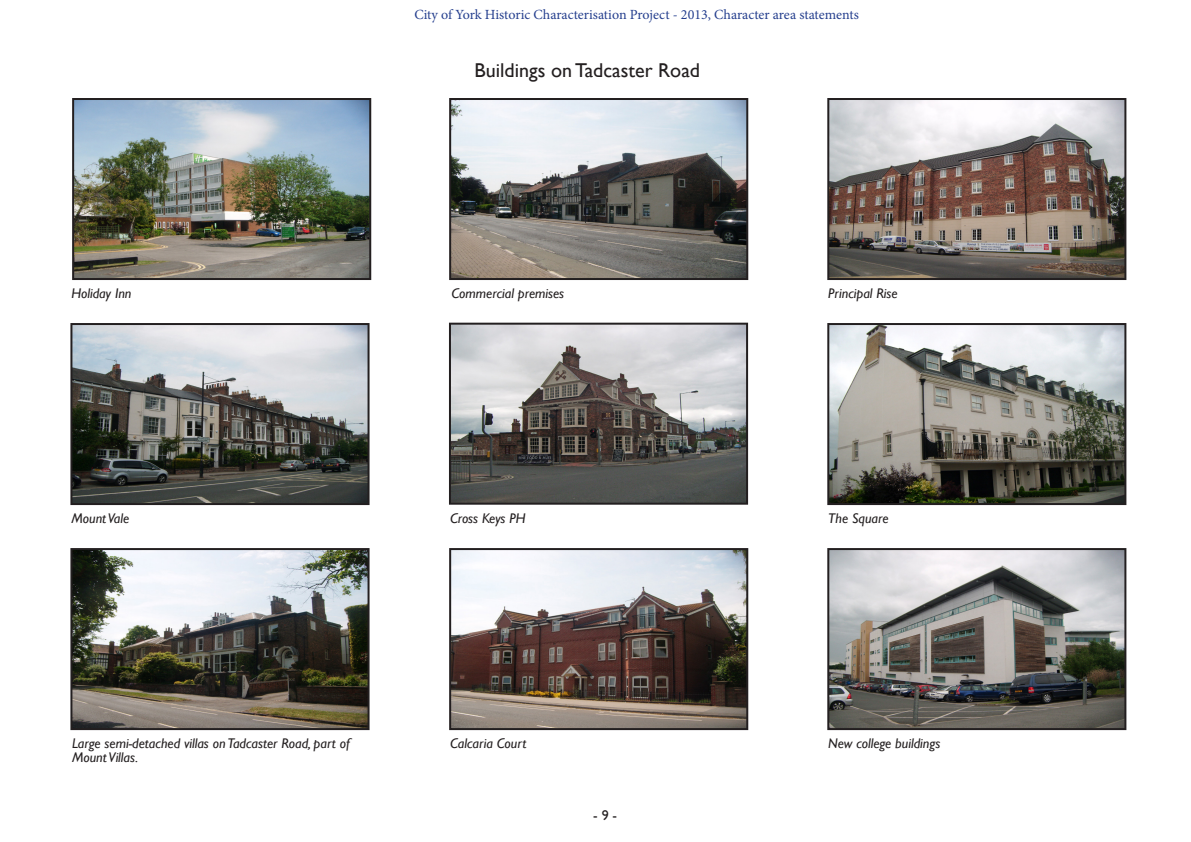
<style>
.page{position:relative;width:1191px;height:842px;background:#fff}
.page>*{position:absolute;margin:0;border:0;box-sizing:border-box;transform-origin:0 0}
.Heading{font:20px "Gill Sans";color:#231f20}
.captions{font:italic 14px/14px "Gill Sans";color:#231f20}
.t1{font:14px "Minion Pro";color:#253f8e}
.t2{font:14px "Gill Sans";color:#231f20}
</style>
<div class="page">
<img style="left:75px;top:101px;width:293px;height:176px">
<div style="left:72px;top:98px;width:299px;height:182px;border:2px solid #231f20"></div>
<img style="left:73px;top:326px;width:293px;height:176px">
<div style="left:70px;top:323px;width:299px;height:182px;border:2px solid #231f20"></div>
<img style="left:73px;top:551px;width:293px;height:176px">
<div style="left:70px;top:548px;width:299px;height:182px;border:2px solid #231f20"></div>
<img style="left:452px;top:551px;width:293px;height:176px">
<div style="left:449px;top:548px;width:299px;height:182px;border:2px solid #231f20"></div>
<img style="left:452px;top:326px;width:293px;height:176px">
<div style="left:449px;top:323px;width:299px;height:182px;border:2px solid #231f20"></div>
<img style="left:452px;top:101px;width:293px;height:176px">
<div style="left:449px;top:98px;width:299px;height:182px;border:2px solid #231f20"></div>
<img style="left:830px;top:101px;width:293px;height:176px">
<div style="left:827px;top:98px;width:299px;height:182px;border:2px solid #231f20"></div>
<img style="left:830px;top:326px;width:293px;height:176px">
<div style="left:827px;top:323px;width:299px;height:182px;border:2px solid #231f20"></div>
<img style="left:830px;top:551px;width:293px;height:176px">
<div style="left:827px;top:548px;width:299px;height:182px;border:2px solid #231f20"></div>
<p class="t1" style="left:414px;top:5px;width:446px">City of York Historic Characterisation Project - 2013, Character area statements</p>
<p class="captions" style="left:71px;top:286px;width:62px">Holiday Inn</p>
<p class="Heading" style="left:474px;top:58px;width:227px">Buildings on Tadcaster Road</p>
<p class="captions" style="left:451px;top:286px;width:114px">Commercial premises</p>
<p class="captions" style="left:828px;top:286px;width:71px">Principal Rise</p>
<p class="captions" style="left:71px;top:511px;width:59px">Mount Vale</p>
<p class="captions" style="left:828px;top:511px;width:62px">The Square</p>
<p class="captions" style="left:450px;top:511px;width:77px">Cross Keys PH</p>
<p class="captions" style="left:72px;top:736px;width:279px">Large semi-detached villas on Tadcaster Road, part of<br>Mount Villas.</p>
<p class="captions" style="left:450px;top:736px;width:78px">Calcaria Court</p>
<p class="t2" style="left:593px;top:807px;width:25px">- 9 -</p>
<p class="captions" style="left:828px;top:736px;width:114px">New college buildings</p>
</div>
